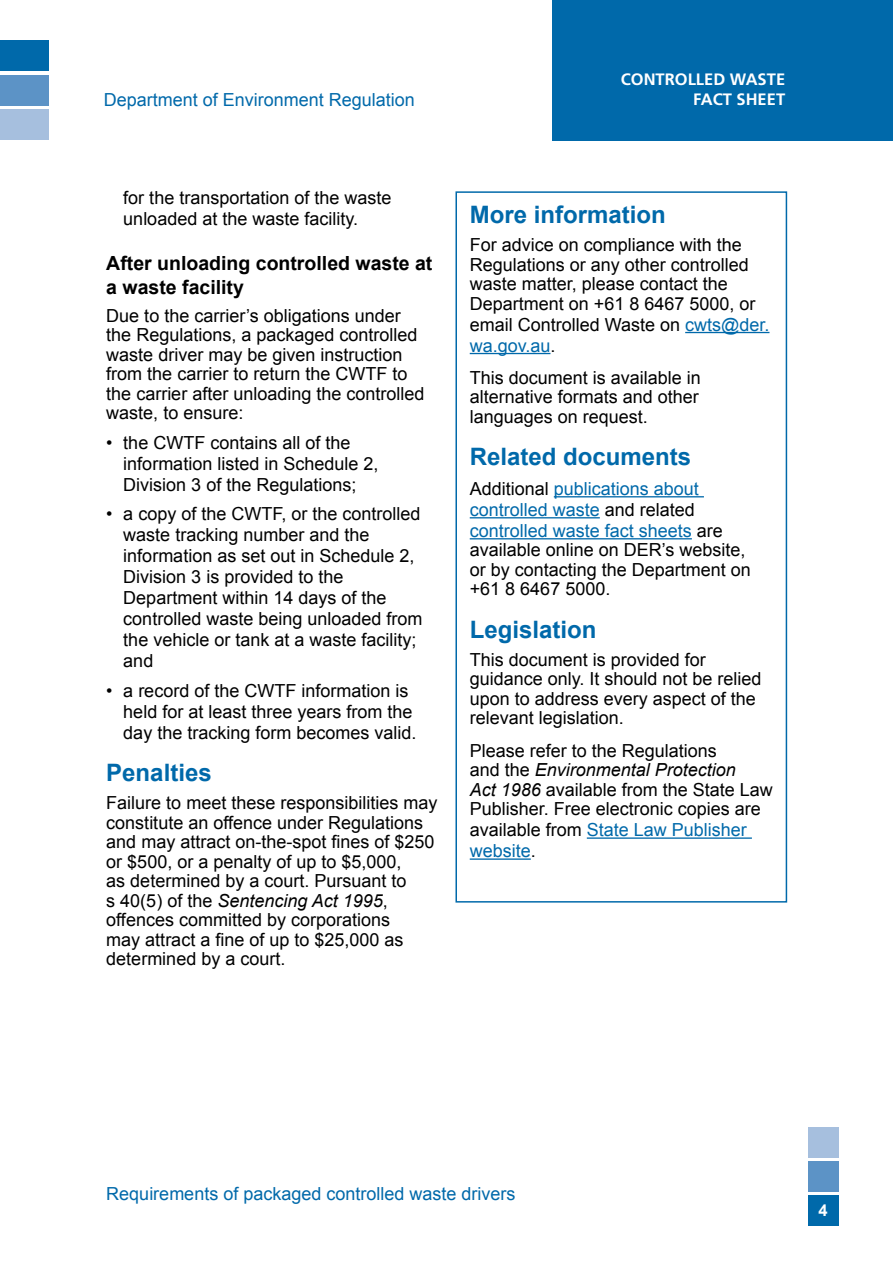
<style>
.page{position:relative;width:893px;height:1263px;background:#fff}
.page>*{position:absolute;margin:0;border:0;box-sizing:border-box;transform-origin:0 0}
.t1{font:700 24px "Arial";color:#0069aa}
.t2{font:700 19.5px/23.4px "Arial";color:#000}
.t3{font:18px/19.5px "Arial";color:#000}
.t4{font:18px "Arial";color:#0069aa}
.t5{font:700 16.5px/19.8px "Frutiger LT Std";color:#fff;text-align:right}
.t6{font:700 16.5px "Arial";color:#fff}
.s1{font-style:italic}
.s2{color:#0069aa}
</style>
<div class="page">
<div style="left:0;top:40px;width:48px;height:31px;background:#0069aa"></div>
<div style="left:0;top:75px;width:48px;height:31px;background:#5c93c6"></div>
<div style="left:0;top:109px;width:48px;height:31px;background:#a6bfde"></div>
<div style="left:553px;top:0;width:340px;height:140px;background:#0069aa"></div>
<div style="left:808px;top:1195px;width:30px;height:30px;background:#0069aa"></div>
<div style="left:808px;top:1161px;width:30px;height:31px;background:#5c93c6"></div>
<div style="left:808px;top:1128px;width:30px;height:30px;background:#a6bfde"></div>
<hr style="left:685px;top:332px;width:84px;height:1px;background:#0069aa">
<hr style="left:470px;top:353px;width:80px;height:1px;background:#0069aa">
<hr style="left:554px;top:496px;width:150px;height:1px;background:#0069aa">
<hr style="left:470px;top:517px;width:130px;height:1px;background:#0069aa">
<hr style="left:470px;top:538px;width:222px;height:1px;background:#0069aa">
<hr style="left:587px;top:837px;width:165px;height:2px;background:#0069aa">
<hr style="left:470px;top:858px;width:61px;height:2px;background:#0069aa">
<div style="left:455px;top:191px;width:332px;height:711px;border:2px solid #0069aa"></div>
<p class="t4" style="left:104px;top:87px;width:313px">Department of Environment Regulation</p>
<p class="t5" style="left:621px;top:70px;width:166px">CONTROLLED WASTE<br>FACT SHEET</p>
<p class="t3" style="left:123px;top:188px;width:270px;line-height:21px">for the transportation of the waste unloaded at the waste facility.</p>
<p class="t2" style="left:106px;top:252px;width:328px">After unloading controlled waste at a waste facility</p>
<p class="t3" style="left:106px;top:306px;width:320px">Due to the carrier’s obligations under the Regulations, a packaged controlled waste driver may be given instruction from the carrier to return the CWTF to the carrier after unloading the controlled waste, to ensure:</p>
<p class="t3" style="left:123px;top:432px;width:257px;line-height:21px;text-indent:-17px">• the CWTF contains all of the information listed in Schedule 2,<br>Division 3 of the Regulations;</p>
<p class="t3" style="left:123px;top:503px;width:301px;line-height:21px;text-indent:-17px">• a copy of the CWTF, or the controlled waste tracking number and the information as set out in Schedule 2,<br>Division 3 is provided to the<br>Department within 14 days of the controlled waste being unloaded from the vehicle or tank at a waste facility; and</p>
<p class="t3" style="left:123px;top:680px;width:295px;line-height:21px;text-indent:-17px">• a record of the CWTF information is held for at least three years from the day the tracking form becomes valid.</p>
<h1 class="t1" style="left:106px;top:757px;width:107px">Penalties</h1>
<p class="t3" style="left:106px;top:793px;width:333px">Failure to meet these responsibilities may constitute an offence under Regulations and may attract on-the-spot fines of $250 or $500, or a penalty of up to $5,000,<br>as determined by a court. Pursuant to<br>s 40(5) of the <span class="s1">Sentencing Act 1995</span>, offences committed by corporations<br>may attract a fine of up to $25,000 as determined by a court.</p>
<h1 class="t1" style="left:470px;top:199px;width:198px">More information</h1>
<p class="t3" style="left:470px;top:235px;width:301px;line-height:20.1px">For advice on compliance with the<br>Regulations or any other controlled waste matter, please contact the<br>Department on +61 8 6467 5000, or email Controlled Waste on <span class="s2">cwts@der. wa.gov.au</span>.</p>
<p class="t3" style="left:470px;top:368px;width:233px;text-align:justify">This document is available in alternative formats and other languages on request.</p>
<h1 class="t1" style="left:470px;top:441px;width:223px">Related documents</h1>
<p class="t3" style="left:470px;top:479px;width:283px;line-height:20.1px">Additional <span class="s2">publications about controlled waste</span> and related <span class="s2">controlled waste fact sheets</span> are available online on DER’s website, or by contacting the Department on +61 8 6467 5000.</p>
<h1 class="t1" style="left:470px;top:613px;width:128px">Legislation</h1>
<p class="t3" style="left:470px;top:650px;width:293px">This document is provided for guidance only. It should not be relied upon to address every aspect of the relevant legislation.</p>
<p class="t3" style="left:470px;top:740px;width:305px;line-height:20.1px">Please refer to the Regulations<br>and the <span class="s1">Environmental Protection<br>Act 1986</span> available from the State Law<br>Publisher. Free electronic copies are available from <span class="s2">State Law Publisher website</span>.</p>
<p class="t4" style="left:106px;top:1181px;width:411px">Requirements of packaged controlled waste drivers</p>
<p class="t6" style="left:818px;top:1200px;width:11px">4</p>
</div>
